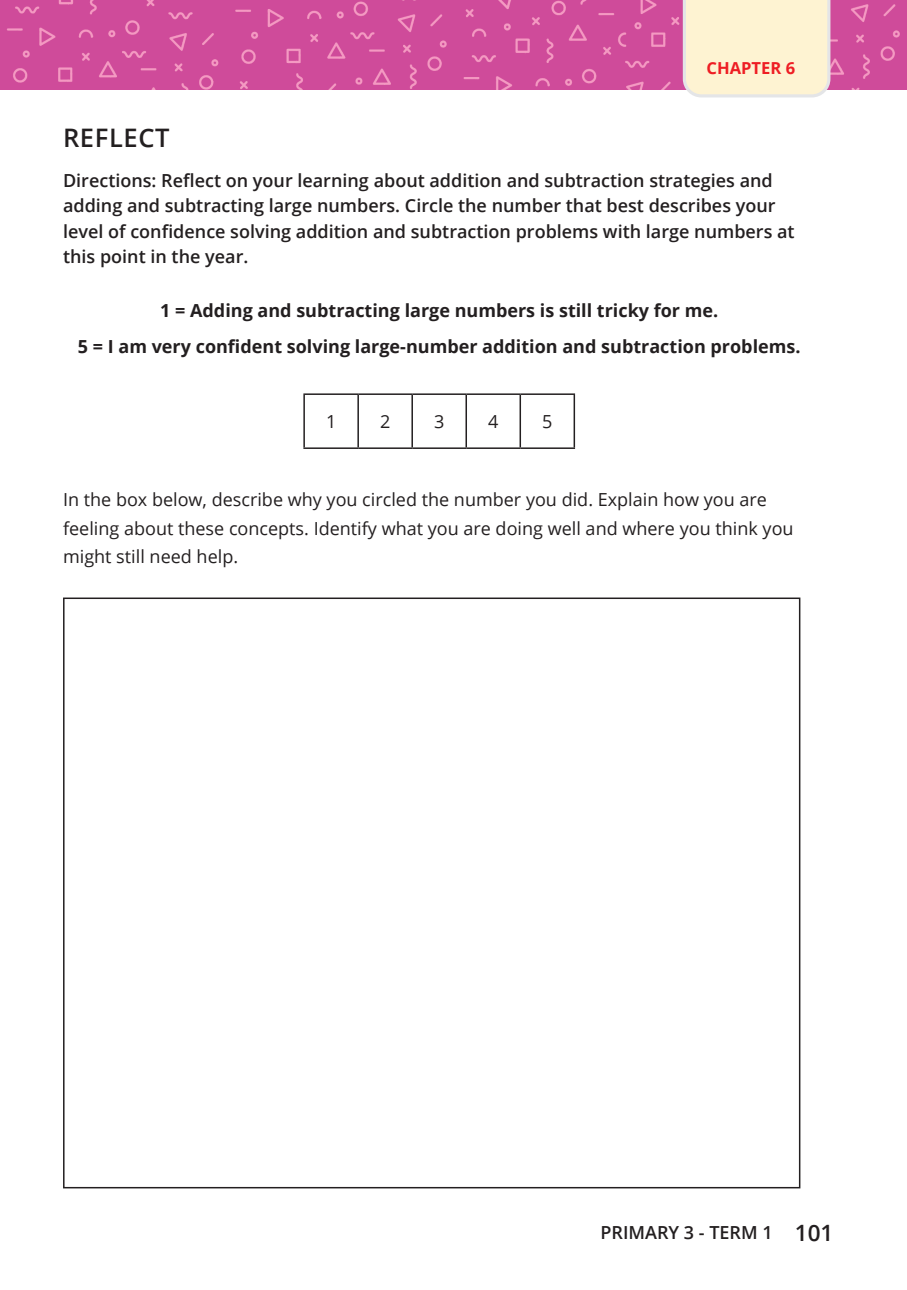
<style>
.page{position:relative;width:907px;height:1290px;background:#fff}
.page>*{position:absolute;margin:0;border:0;box-sizing:border-box;transform-origin:0 0}
.page_title{font:600 25.5px "Open Sans";letter-spacing:.025em;color:#231f20}
.text_question{font:600 18px/25.5px "Open Sans";color:#231f20}
.text{font:18px/28.5px "Open Sans";color:#231f20}
.text-2{font:700 18px "Open Sans";color:#231f20}
.t1{font:700 16.5px "Open Sans";color:#ee1d23}
.s1{font-size:22.5px}
</style>
<div class="page">
<img style="left:0;top:1px;width:906px;height:88px">
<svg style="left:681px;top:0;width:150px;height:98px;background:#fbeed2"></svg>
<hr style="left:303px;top:393px;width:55px;height:2px;background:#231f20">
<hr style="left:303px;top:395px;width:2px;height:52px;background:#231f20">
<hr style="left:358px;top:393px;width:54px;height:2px;background:#231f20">
<hr style="left:357px;top:395px;width:2px;height:52px;background:#231f20">
<hr style="left:412px;top:393px;width:54px;height:2px;background:#231f20">
<hr style="left:411px;top:395px;width:2px;height:52px;background:#231f20">
<hr style="left:466px;top:393px;width:54px;height:2px;background:#231f20">
<hr style="left:465px;top:395px;width:2px;height:52px;background:#231f20">
<hr style="left:520px;top:393px;width:55px;height:2px;background:#231f20">
<hr style="left:519px;top:395px;width:2px;height:52px;background:#231f20">
<hr style="left:573px;top:395px;width:2px;height:52px;background:#231f20">
<hr style="left:303px;top:447px;width:55px;height:2px;background:#231f20">
<hr style="left:358px;top:447px;width:54px;height:2px;background:#231f20">
<hr style="left:412px;top:447px;width:54px;height:2px;background:#231f20">
<hr style="left:466px;top:447px;width:54px;height:2px;background:#231f20">
<hr style="left:520px;top:447px;width:55px;height:2px;background:#231f20">
<p class="page_title" style="left:63px;top:120px;width:108px">REFLECT</p>
<p class="t1" style="left:706px;top:56px;width:90px">CHAPTER 6</p>
<p class="text_question" style="left:63px;top:167px;width:733px">Directions: Reflect on your learning about addition and subtraction strategies and adding and subtracting large numbers. Circle the number that best describes your level of confidence solving addition and subtraction problems with large numbers at this point in the year.</p>
<p class="text-2" style="left:160px;top:298px;width:559px">1 = Adding and subtracting large numbers is still tricky for me.</p>
<p class="text-2" style="left:78px;top:334px;width:724px">5 = I am very confident solving large-number addition and subtraction problems.</p>
<p class="text" style="left:326px;top:407px;width:12px">1</p>
<p class="text" style="left:380px;top:407px;width:12px">2</p>
<p class="text" style="left:434px;top:407px;width:12px">3</p>
<p class="text" style="left:488px;top:407px;width:12px">4</p>
<p class="text" style="left:542px;top:407px;width:12px">5</p>
<p class="text" style="left:63px;top:485px;width:732px">In the box below, describe why you circled the number you did. Explain how you are feeling about these concepts. Identify what you are doing well and where you think you might still need help.</p>
<p class="text_question" style="left:600px;top:1220px;width:234px">PRIMARY 3 - TERM 1 <span class="s1">101</span></p>
</div>
